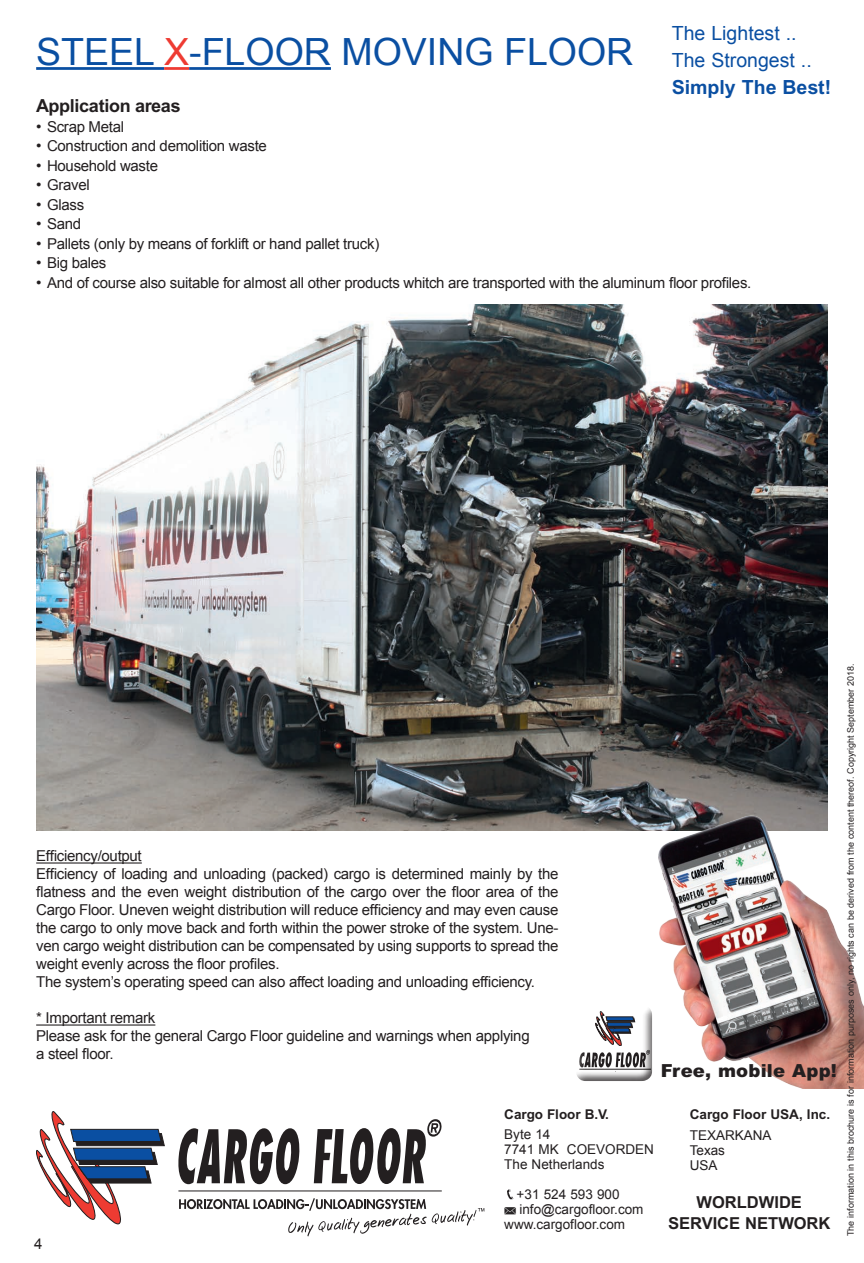
<style>
.page{position:relative;width:864px;height:1263px;background:#fff}
.page>*{position:absolute;margin:0;border:0;box-sizing:border-box;transform-origin:0 0}
.t1{font:37.5px "Arial";color:#0a4fa2}
.t2{font:19.5px/27px "Arial";color:#0a4fa2}
.t3{font:700 19.5px "Arial";color:#0a4fa2}
.t4{font:700 18px "Arial";letter-spacing:-.02em;color:#231f20}
.t5{font:900 18px "Arial";letter-spacing:.01em;color:#231f20}
.t6{font:700 16.5px/21px "Arial";color:#231f20;text-align:center}
.t7{font:15px/18px "Arial";letter-spacing:-.02em;color:#231f20}
.t8{font:13.5px/15px "Arial";color:#231f20}
.t9{font:700 13.5px "Arial";color:#231f20}
.t10{font:9px "Arial";color:#231f20}
.s1{color:#ee3b32}
</style>
<div class="page">
<img style="left:36px;top:304px;width:791px;height:526px">
<img style="left:631px;top:804px;width:232px;height:284px">
<hr style="left:36px;top:67px;width:128px;height:3px;background:#0a4fa2">
<hr style="left:164px;top:67px;width:25px;height:3px;background:#ee3b32">
<hr style="left:189px;top:67px;width:142px;height:3px;background:#0a4fa2">
<svg style="left:36px;top:1111px;width:448px;height:125px"></svg>
<div style="left:574px;top:1004px;width:78px;height:78px;background:#231f20;opacity:.75"></div>
<svg style="left:507px;top:1189px;width:6px;height:10px"></svg>
<svg style="left:504px;top:1207px;width:12px;height:8px"></svg>
<hr style="left:36px;top:862px;width:106px;height:1px;background:#231f20">
<hr style="left:36px;top:1024px;width:119px;height:1px;background:#231f20">
<h1 class="t1" style="left:36px;top:27px;width:598px">STEEL <span class="s1">X</span>-FLOOR MOVING FLOOR</h1>
<h2 class="t2" style="left:671px;top:20px;width:141px">The Lightest ..<br>The Strongest ..</h2>
<h2 class="t3" style="left:671px;top:76px;width:161px">Simply The Best!</h2>
<p class="t4" style="left:36px;top:95px;width:146px">Application areas</p>
<p class="t7" style="left:36px;top:118px;width:89px"><sup>●</sup> Scrap Metal</p>
<p class="t7" style="left:36px;top:137px;width:232px"><sup>●</sup> Construction and demolition waste</p>
<p class="t7" style="left:36px;top:157px;width:123px"><sup>●</sup> Household waste</p>
<p class="t7" style="left:36px;top:176px;width:55px"><sup>●</sup> Gravel</p>
<p class="t7" style="left:36px;top:196px;width:50px"><sup>●</sup> Glass</p>
<p class="t7" style="left:36px;top:215px;width:46px"><sup>●</sup> Sand</p>
<p class="t7" style="left:36px;top:235px;width:344px"><sup>●</sup> Pallets (only by means of forklift or hand pallet truck)</p>
<p class="t7" style="left:36px;top:254px;width:72px"><sup>●</sup> Big bales</p>
<p class="t7" style="left:36px;top:274px;width:716px"><sup>●</sup> And of course also suitable for almost all other products whitch are transported with the aluminum floor profiles.</p>
<p class="t7" style="left:36px;top:847px;width:523px">Efficiency/output<br>Efficiency of loading and unloading (packed) cargo is determined mainly by the flatness and the even weight distribution of the cargo over the floor area of the Cargo Floor. Uneven weight distribution will reduce efficiency and may even cause the cargo to only move back and forth within the power stroke of the system. Une&shy;ven cargo weight distribution can be compensated by using supports to spread the weight evenly across the floor profiles.<br>The system’s operating speed can also affect loading and unloading efficiency.</p>
<p class="t7" style="left:36px;top:1009px;width:495px">* Important remark<br>Please ask for the general Cargo Floor guideline and warnings when applying a steel floor.</p>
<p class="t5" style="left:660px;top:1059px;width:178px">Free, mobile App!</p>
<p class="t7" style="left:34px;top:1234px;width:10px">4</p>
<p class="t9" style="left:504px;top:1106px;width:106px">Cargo Floor B.V.</p>
<p class="t8" style="left:504px;top:1126px;width:151px">Byte 14<br>7741 MK COEVORDEN<br>The Netherlands</p>
<p class="t8" style="left:516px;top:1186px;width:104px">+31 524 593 900</p>
<p class="t8" style="left:519px;top:1201px;width:126px">info@cargofloor.com</p>
<p class="t8" style="left:504px;top:1216px;width:122px">www.cargofloor.com</p>
<p class="t9" style="left:689px;top:1106px;width:142px">Cargo Floor USA, Inc.</p>
<p class="t8" style="left:689px;top:1127px;width:83px">TEXARKANA<br>Texas<br>USA</p>
<p class="t6" style="left:668px;top:1191px;width:164px">WORLDWIDE<br>SERVICE NETWORK</p>
<p class="t10" style="left:844px;top:1236px;width:574px;rotate:-90deg">The information in this brochure is for information purposes only, no rights can be derived from the content thereof. Copyright September 2018.</p>
</div>
